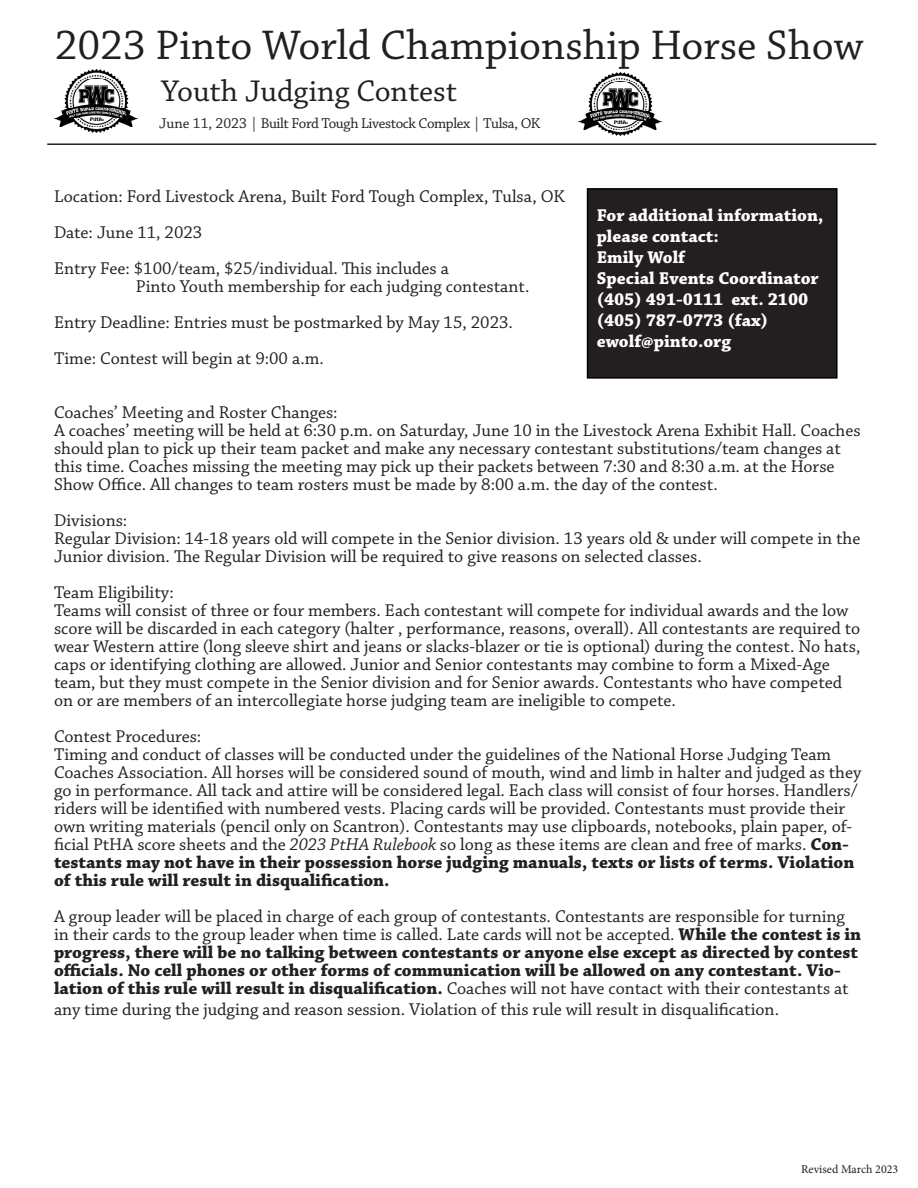
<style>
.page{position:relative;width:918px;height:1188px;background:#fff}
.page>*{position:absolute;margin:0;border:0;box-sizing:border-box;transform-origin:0 0}
.t1{font:43.5px "Chaparral Pro";color:#231f20}
.t2{font:31.5px "Chaparral Pro";color:#231f20}
.t3{font:18px/18px "Chaparral Pro";color:#231f20}
.t4{font:700 18px/18px "Chaparral Pro";color:#231f20}
.t5{font:700 18px "Chaparral Pro";color:#fff}
.t6{font:15px "Chaparral Pro";letter-spacing:-.025em;color:#231f20}
.t7{font:12px "Minion Pro";color:#231f20}
.s1{font-style:italic}
.s2{font-weight:700}
.s3{font-weight:400}
</style>
<div class="page">
<div style="left:588px;top:189px;width:249px;height:189px;background:#231f20"></div>
<div style="left:587px;top:188px;width:251px;height:191px;border:2px solid #000"></div>
<hr style="left:47px;top:143px;width:829px;height:2px;background:#231f20">
<img style="left:54px;top:70px;width:83px;height:63px">
<img style="left:579px;top:73px;width:83px;height:63px">
<p class="t1" style="left:55px;top:21px;width:810px">2023 Pinto World Championship Horse Show</p>
<p class="t2" style="left:161px;top:74px;width:298px">Youth Judging Contest</p>
<p class="t6" style="left:159px;top:115px;width:383px">June 11, 2023 | Built Ford Tough Livestock Complex | Tulsa, OK</p>
<p class="t3" style="left:54px;top:188px;width:512px">Location: Ford Livestock Arena, Built Ford Tough Complex, Tulsa, OK</p>
<p class="t3" style="left:54px;top:224px;width:150px">Date: June 11, 2023</p>
<p class="t3" style="left:54px;top:260px;width:396px">Entry Fee: $100/team, $25/individual. This includes a</p>
<p class="t3" style="left:136px;top:278px;width:395px">Pinto Youth membership for each judging contestant.</p>
<p class="t3" style="left:54px;top:314px;width:461px">Entry Deadline: Entries must be postmarked by May 15, 2023.</p>
<p class="t3" style="left:54px;top:350px;width:271px">Time: Contest will begin at 9:00 a.m.</p>
<p class="t3" style="left:54px;top:404px;width:285px">Coaches’ Meeting and Roster Changes:</p>
<p class="t3" style="left:54px;top:422px;width:808px">A coaches’ meeting will be held at 6:30 p.m. on Saturday, June 10 in the Livestock Arena Exhibit Hall. Coaches should plan to pick up their team packet and make any necessary contestant substitutions/team changes at this time. Coaches missing the meeting may pick up their packets between 7:30 and 8:30 a.m. at the Horse Show Office. All changes to team rosters must be made by 8:00 a.m. the day of the contest.</p>
<p class="t3" style="left:54px;top:512px;width:75px">Divisions:</p>
<p class="t3" style="left:54px;top:530px;width:808px">Regular Division: 14-18 years old will compete in the Senior division. 13 years old &amp; under will compete in the<br>Junior division. The Regular Division will be required to give reasons on selected classes.</p>
<p class="t3" style="left:54px;top:584px;width:121px">Team Eligibility:</p>
<p class="t3" style="left:54px;top:602px;width:808px">Teams will consist of three or four members. Each contestant will compete for individual awards and the low score will be discarded in each category (halter , performance, reasons, overall). All contestants are required to wear Western attire (long sleeve shirt and jeans or slacks-blazer or tie is optional) during the contest. No hats, caps or identifying clothing are allowed. Junior and Senior contestants may combine to form a Mixed-Age team, but they must compete in the Senior division and for Senior awards. Contestants who have competed on or are members of an intercollegiate horse judging team are ineligible to compete.</p>
<p class="t3" style="left:54px;top:728px;width:149px">Contest Procedures:</p>
<p class="t3" style="left:54px;top:746px;width:809px">Timing and conduct of classes will be conducted under the guidelines of the National Horse Judging Team Coaches Association. All horses will be considered sound of mouth, wind and limb in halter and judged as they go in performance. All tack and attire will be considered legal. Each class will consist of four horses. Handlers/ riders will be identified with numbered vests. Placing cards will be provided. Contestants must provide their own writing materials (pencil only on Scantron). Contestants may use clipboards, notebooks, plain paper, of&shy;ficial PtHA score sheets and the <span class="s1">2023 PtHA Rulebook</span> so long as these items are clean and free of marks. <span class="s2">Con&shy;testants may not have in their possession horse judging manuals, texts or lists of terms. Violation of this rule will result in disqualification.</span></p>
<p class="t4" style="left:54px;top:908px;width:809px"><span class="s3">A group leader will be placed in charge of each group of contestants. Contestants are responsible for turning in their cards to the group leader when time is called. Late cards will not be accepted.</span> While the contest is in progress, there will be no talking between contestants or anyone else except as directed by contest officials. No cell phones or other forms of communication will be allowed on any contestant. Vio&shy;lation of this rule will result in disqualification. <span class="s3">Coaches will not have contact with their contestants at</span></p>
<p class="t3" style="left:54px;top:1001px;width:727px">any time during the judging and reason session. Violation of this rule will result in disqualification.</p>
<p class="t5" style="left:597px;top:204px;width:228px">For additional information,</p>
<p class="t5" style="left:597px;top:225px;width:124px">please contact:</p>
<p class="t5" style="left:597px;top:246px;width:90px">Emily Wolf</p>
<p class="t5" style="left:597px;top:267px;width:224px">Special Events Coordinator</p>
<p class="t5" style="left:597px;top:288px;width:213px">(405) 491-0111 ext. 2100</p>
<p class="t5" style="left:597px;top:309px;width:173px">(405) 787-0773 (fax)</p>
<p class="t5" style="left:597px;top:330px;width:136px">ewolf@pinto.org</p>
<p class="t7" style="left:801px;top:1161px;width:99px">Revised March 2023</p>
</div>
